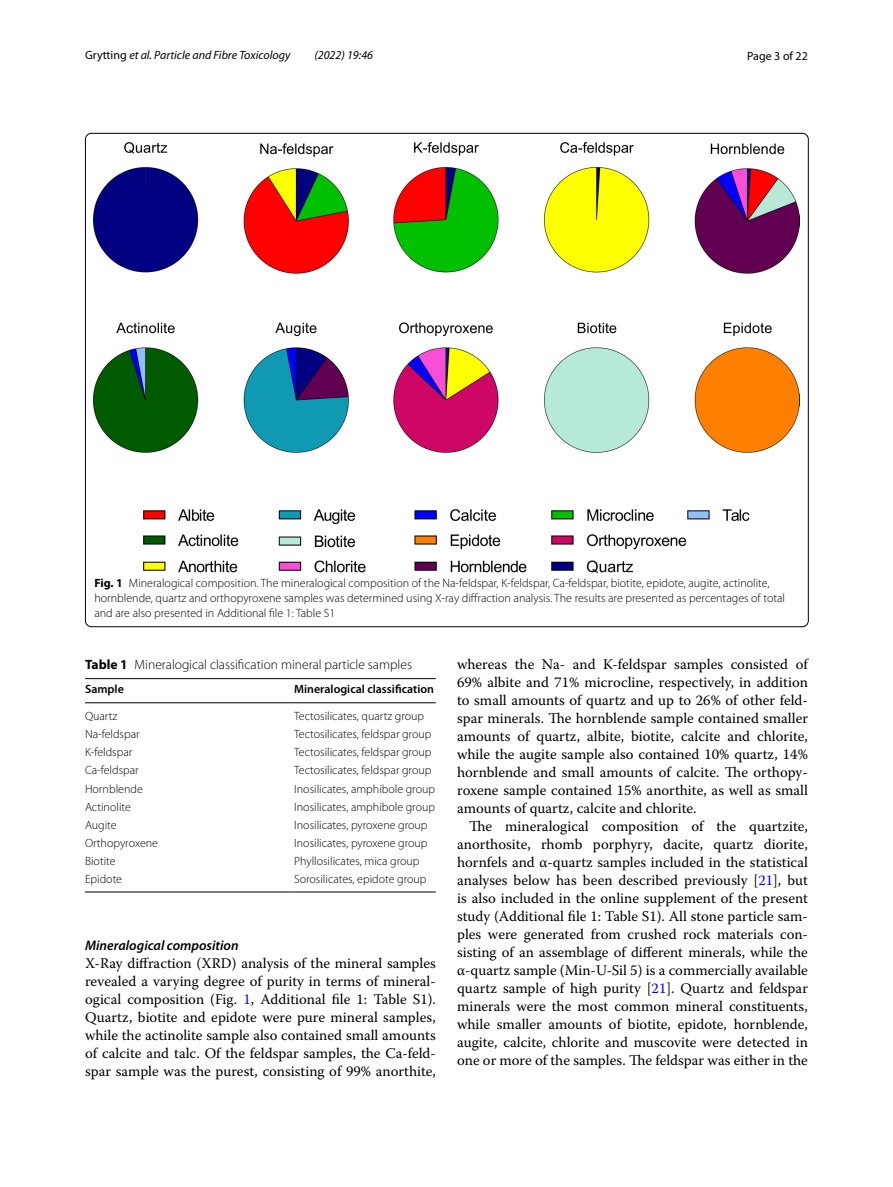
<style>
.page{position:relative;width:893px;height:1187px;background:#fff}
.page>*{position:absolute;margin:0;border:0;box-sizing:border-box;transform-origin:0 0}
.t1{font:14.7px/18px "Warnock Pro";color:#000;text-align:justify}
.t2{font:italic 600 13.8px "Myriad Pro";color:#000}
.t3{font:300 13.5px "Myriad Pro";color:#000}
.t4{font:300 12px/15px "Myriad Pro";color:#000}
.t5{font:italic 12px "Myriad Pro";color:#000}
.t6{font:600 12px "Myriad Pro";color:#000}
.t7{font:12px "Myriad Pro";color:#000}
.s1{font-style:normal}
.s2{font-weight:700}
.s3{color:#00f}
</style>
<div class="page">
<img style="left:94px;top:142px;width:706px;height:430px">
<hr style="left:85px;top:678px;width:209px;height:1px;background:#000">
<hr style="left:85px;top:702px;width:209px;height:1px;background:#000">
<hr style="left:294px;top:678px;width:142px;height:1px;background:#000">
<hr style="left:294px;top:702px;width:142px;height:1px;background:#000">
<hr style="left:85px;top:891px;width:209px;height:1px;background:#000">
<hr style="left:294px;top:891px;width:142px;height:1px;background:#000">
<p class="t5" style="left:85px;top:48px;width:207px"><span class="s1">Grytting</span> et al. Particle and Fibre Toxicology</p>
<p class="t5" style="left:314px;top:48px;width:60px">(2022) 19:46</p>
<p class="t7" style="left:747px;top:48px;width:62px">Page 3 of 22</p>
<p class="t4" style="left:94px;top:576px;width:692px"><span class="s2">Fig. 1</span> Mineralogical composition. The mineralogical composition of the Na-feldspar, K-feldspar, Ca-feldspar, biotite, epidote, augite, actinolite, hornblende, quartz and orthopyroxene samples was determined using X-ray diffraction analysis. The results are presented as percentages of total and are also presented in Additional file 1: Table S1</p>
<p class="t3" style="left:85px;top:656px;width:328px"><span class="s2">Table 1</span> Mineralogical classification mineral particle samples</p>
<p class="t6" style="left:85px;top:681px;width:40px">Sample</p>
<p class="t6" style="left:294px;top:681px;width:141px">Mineralogical classification</p>
<p class="t4" style="left:85px;top:708px;width:34px">Quartz</p>
<p class="t4" style="left:294px;top:708px;width:132px">Tectosilicates, quartz group</p>
<p class="t4" style="left:85px;top:726px;width:56px">Na-feldspar</p>
<p class="t4" style="left:294px;top:726px;width:139px">Tectosilicates, feldspar group</p>
<p class="t4" style="left:85px;top:745px;width:49px">K-feldspar</p>
<p class="t4" style="left:294px;top:745px;width:139px">Tectosilicates, feldspar group</p>
<p class="t4" style="left:85px;top:763px;width:55px">Ca-feldspar</p>
<p class="t4" style="left:294px;top:763px;width:139px">Tectosilicates, feldspar group</p>
<p class="t4" style="left:85px;top:781px;width:59px">Hornblende</p>
<p class="t4" style="left:294px;top:781px;width:142px">Inosilicates, amphibole group</p>
<p class="t4" style="left:85px;top:799px;width:47px">Actinolite</p>
<p class="t4" style="left:294px;top:799px;width:142px">Inosilicates, amphibole group</p>
<p class="t4" style="left:85px;top:817px;width:33px">Augite</p>
<p class="t4" style="left:294px;top:817px;width:135px">Inosilicates, pyroxene group</p>
<p class="t4" style="left:85px;top:835px;width:75px">Orthopyroxene</p>
<p class="t4" style="left:294px;top:835px;width:135px">Inosilicates, pyroxene group</p>
<p class="t4" style="left:85px;top:853px;width:32px">Biotite</p>
<p class="t4" style="left:294px;top:853px;width:127px">Phyllosilicates, mica group</p>
<p class="t4" style="left:85px;top:872px;width:39px">Epidote</p>
<p class="t4" style="left:294px;top:872px;width:134px">Sorosilicates, epidote group</p>
<p class="t1" style="left:457px;top:655px;width:352px">whereas the Na- and K-feldspar samples consisted of 69% albite and 71% microcline, respectively, in addition to small amounts of quartz and up to 26% of other feld&shy;spar minerals. The hornblende sample contained smaller amounts of quartz, albite, biotite, calcite and chlorite, while the augite sample also contained 10% quartz, 14% hornblende and small amounts of calcite. The orthopy&shy;roxene sample contained 15% anorthite, as well as small amounts of quartz, calcite and chlorite.</p>
<p class="t1" style="left:457px;top:817px;width:352px;text-indent:12px">The mineralogical composition of the quartzite, anorthosite, rhomb porphyry, dacite, quartz diorite, hornfels and α-quartz samples included in the statistical analyses below has been described previously [<span class="s3">21</span>], but is also included in the online supplement of the present study (Additional file 1: Table S1). All stone particle sam&shy;ples were generated from crushed rock materials con&shy;sisting of an assemblage of different minerals, while the α-quartz sample (Min-U-Sil 5) is a commercially available quartz sample of high purity [<span class="s3">21</span>]. Quartz and feldspar minerals were the most common mineral constituents, while smaller amounts of biotite, epidote, hornblende, augite, calcite, chlorite and muscovite were detected in one or more of the samples. The feldspar was either in the</p>
<p class="t2" style="left:85px;top:936px;width:155px">Mineralogical composition</p>
<p class="t1" style="left:85px;top:954px;width:352px">X-Ray diffraction (XRD) analysis of the mineral samples revealed a varying degree of purity in terms of mineral&shy;ogical composition (Fig. <span class="s3">1</span>, Additional file 1: Table S1).<br>Quartz, biotite and epidote were pure mineral samples, while the actinolite sample also contained small amounts of calcite and talc. Of the feldspar samples, the Ca-feld&shy;spar sample was the purest, consisting of 99% anorthite,</p>
</div>
